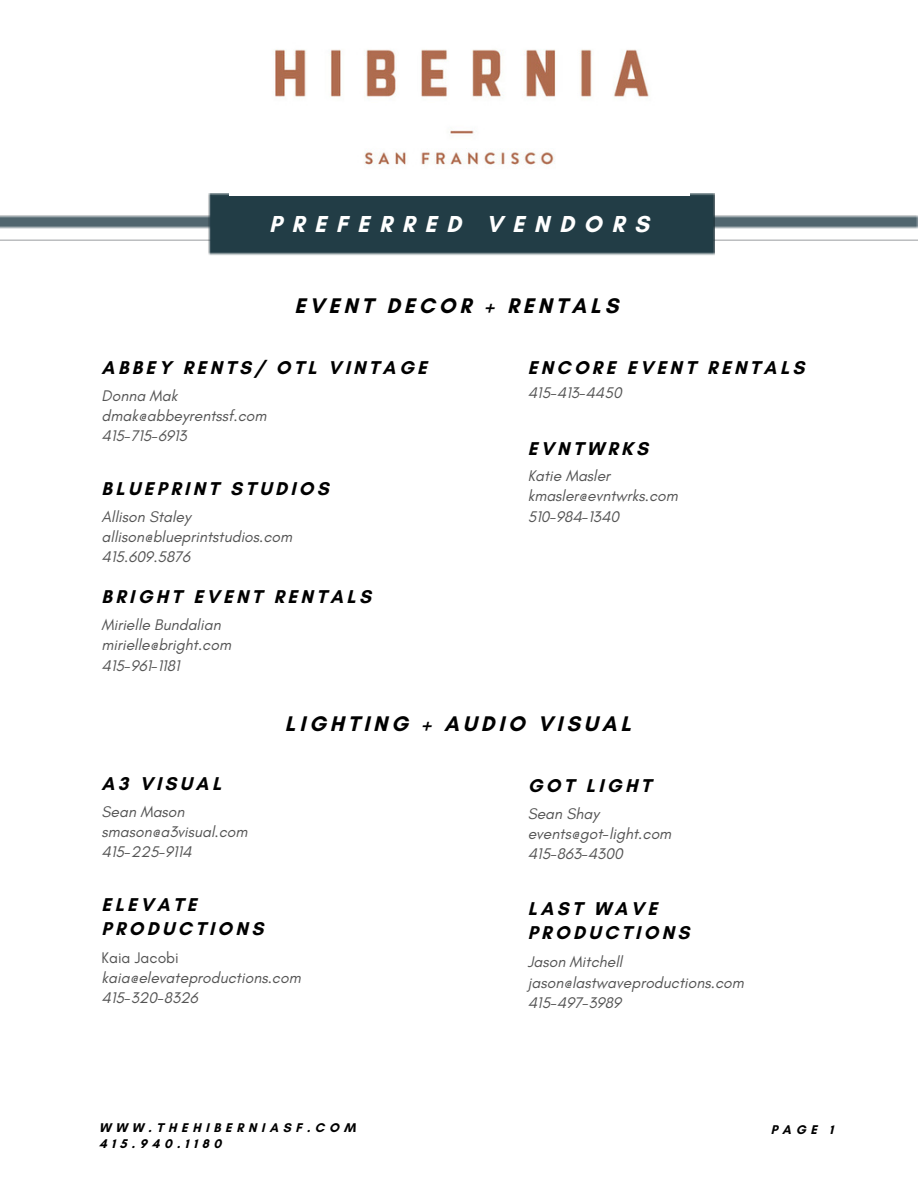
<style>
.page{position:relative;width:918px;height:1188px;background:#fff}
.page>*{position:absolute;margin:0;border:0;box-sizing:border-box;transform-origin:0 0}
.t1{font:700 23.55px "Glacial Indifference";letter-spacing:.41em;color:#fff}
.t2{font:700 21.6px "Glacial Indifference";letter-spacing:.18em;color:#000}
.t3{font:700 18.9px/23.7px "Glacial Indifference";letter-spacing:.18em;color:#000}
.t4{font:italic 15.75px/20.2px "Glacial Indifference";color:#545454}
.t5{font:15.75px "Glacial Indifference";color:#545454}
.t6{font:700 12.9px/16px "Glacial Indifference";letter-spacing:.36em;color:#000}
</style>
<div class="page">
<img style="left:0;top:214px;width:918px;height:26px">
<div style="left:207px;top:194px;width:507px;height:61px;background:#223d46"></div>
<img style="left:229px;top:49px;width:460px;height:147px">
<h1 class="t1" style="left:269px;top:210px;width:381px">PREFERRED VENDORS</h1>
<h2 class="t2" style="left:295px;top:292px;width:325px">EVENT DECOR + RENTALS</h2>
<p class="t3" style="left:102px;top:355px;width:327px">ABBEY RENTS/ OTL VINTAGE</p>
<p class="t4" style="left:102px;top:386px;width:166px">Donna Mak dmak@abbeyrentssf.com<br>415-715-6913</p>
<p class="t3" style="left:102px;top:476px;width:229px">BLUEPRINT STUDIOS</p>
<p class="t4" style="left:102px;top:506px;width:192px">Allison Staley allison@blueprintstudios.com<br>415.609.5876</p>
<p class="t3" style="left:102px;top:585px;width:271px">BRIGHT EVENT RENTALS</p>
<p class="t4" style="left:102px;top:615px;width:131px">Mirielle Bundalian mirielle@bright.com<br>415-961-1181</p>
<p class="t3" style="left:528px;top:355px;width:278px">ENCORE EVENT RENTALS</p>
<p class="t4" style="left:528px;top:383px;width:96px">415-413-4450</p>
<p class="t3" style="left:528px;top:436px;width:122px">EVNTWRKS</p>
<p class="t4" style="left:528px;top:466px;width:152px">Katie Masler kmasler@evntwrks.com<br>510-984-1340</p>
<h2 class="t2" style="left:285px;top:710px;width:348px">LIGHTING + AUDIO VISUAL</h2>
<p class="t3" style="left:102px;top:772px;width:121px">A3 VISUAL</p>
<p class="t3" style="left:528px;top:774px;width:125px">GOT LIGHT</p>
<p class="t4" style="left:102px;top:802px;width:148px">Sean Mason smason@a3visual.com<br>415-225-9114</p>
<p class="t4" style="left:528px;top:803px;width:145px">Sean Shay events@got-light.com<br>415-863-4300</p>
<p class="t3" style="left:102px;top:893px;width:163px">ELEVATE<br>PRODUCTIONS</p>
<p class="t3" style="left:528px;top:896px;width:163px">LAST WAVE<br>PRODUCTIONS</p>
<p class="t5" style="left:102px;top:949px;width:79px">Kaia Jacobi</p>
<p class="t4" style="left:102px;top:968px;width:201px">kaia@elevateproductions.com<br>415-320-8326</p>
<p class="t4" style="left:528px;top:952px;width:218px">Jason Mitchell jason@lastwaveproductions.com<br>415-497-3989</p>
<p class="t6" style="left:99px;top:1120px;width:258px">WWW.THEHIBERNIASF.COM<br>415.940.1180</p>
<p class="t6" style="left:771px;top:1122px;width:64px">PAGE 1</p>
</div>
